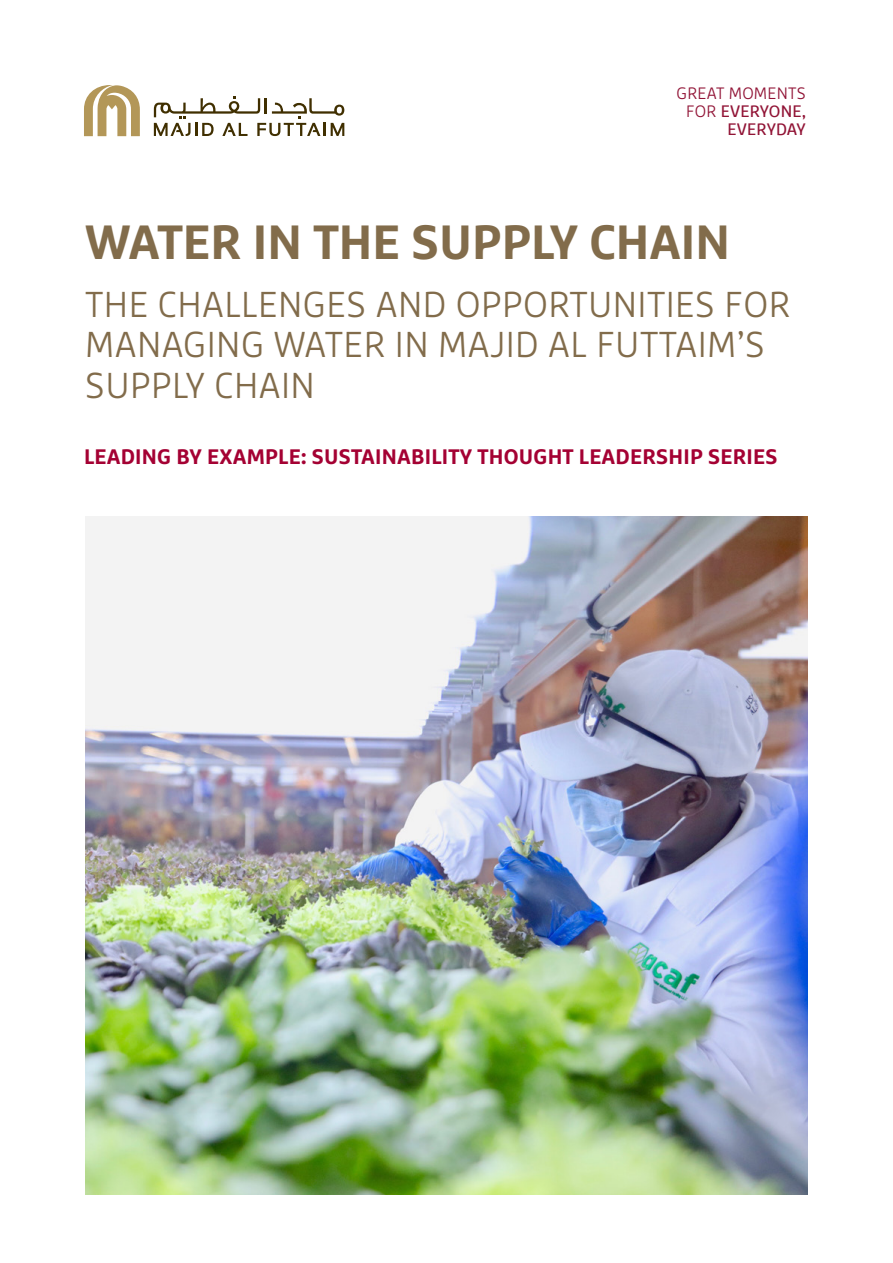
<style>
.page{position:relative;width:893px;height:1263px;background:#fff}
.page>*{position:absolute;margin:0;border:0;box-sizing:border-box;transform-origin:0 0}
.t1{font:700 48px "Marselis Pro";color:#826c4b}
.t2{font:300 36px/40.5px "Marselis Pro";letter-spacing:.01em;color:#826c4b}
.MAF_Body_Text{font:700 21px "Marselis Pro";letter-spacing:.01em;color:#a40133}
.t3{font:16.5px/18px "Marselis Pro";letter-spacing:.01em;color:#911436;text-align:right}
.s1{font-weight:300}
</style>
<div class="page">
<svg style="left:154px;top:96px;width:190px;height:40px"></svg>
<svg style="left:84px;top:85px;width:56px;height:51px"></svg>
<img style="left:85px;top:517px;width:723px;height:678px">
<p class="t3" style="left:677px;top:84px;width:131px"><span class="s1">GREAT MOMENTS<br>FOR</span> EVERYONE,<br>EVERYDAY</p>
<p class="t1" style="left:85px;top:212px;width:647px">WATER IN THE SUPPLY CHAIN</p>
<p class="t2" style="left:85px;top:283px;width:707px">THE CHALLENGES AND OPPORTUNITIES FOR<br>MANAGING WATER IN MAJID AL FUTTAIM’S<br>SUPPLY CHAIN</p>
<p class="MAF_Body_Text" style="left:84px;top:443px;width:695px">LEADING BY EXAMPLE: SUSTAINABILITY THOUGHT LEADERSHIP SERIES</p>
</div>
